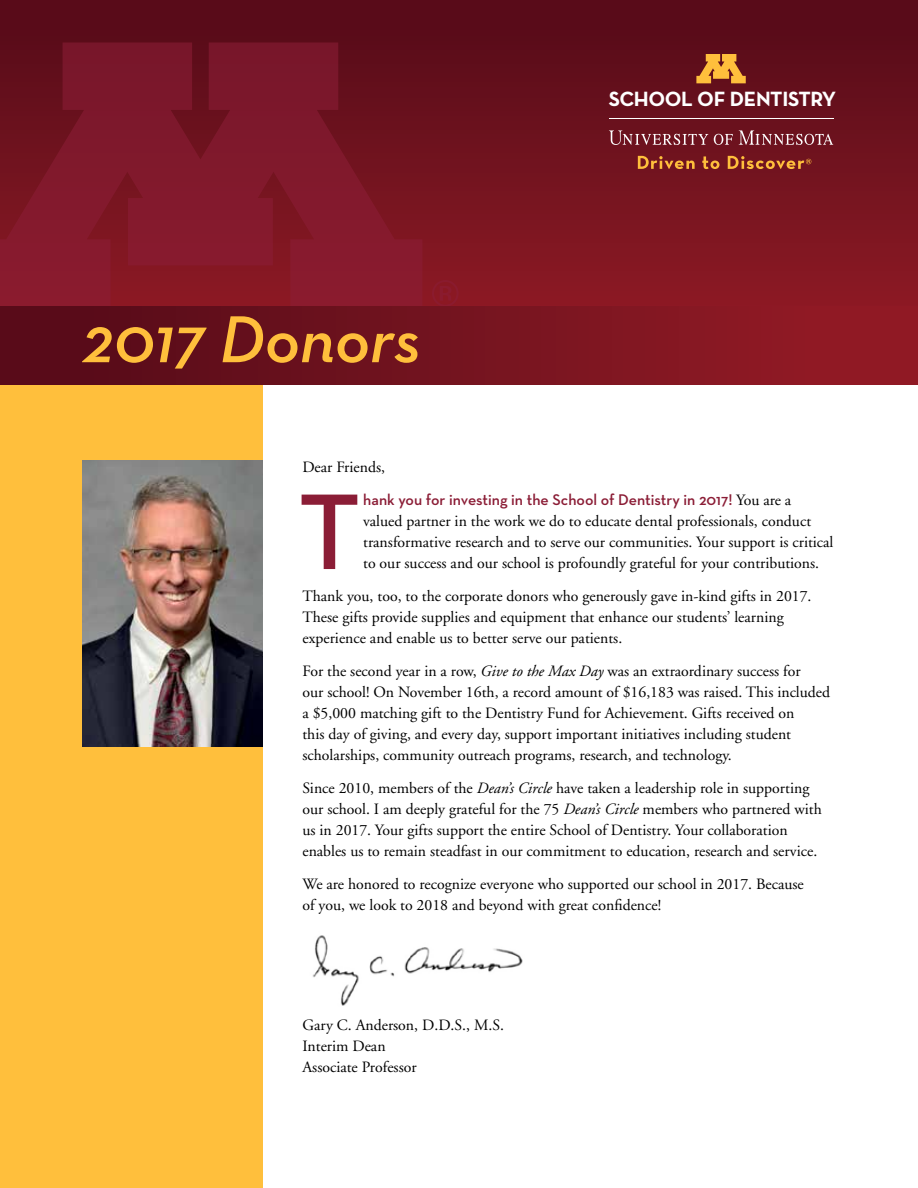
<style>
.page{position:relative;width:918px;height:1188px;background:#fff}
.page>*{position:absolute;margin:0;border:0;box-sizing:border-box;transform-origin:0 0}
.t1{font:600 109.5px "Neutraface Text";color:#8b1d36}
.t2{font:italic 600 67.5px "Neutraface Text";color:#ffbf3c}
.t3{font:700 21px "Neutraface Text";letter-spacing:-.02em;color:#fff}
.t4{font:15.75px/21px "Adobe Garamond";color:#000}
.t5{font:600 15.75px "Neutraface Text";color:#8b1d36}
.s1{font-family:"Adobe Garamond";font-weight:400;color:#000}
.s2{font-style:italic}
</style>
<div class="page">
<svg style="left:0;top:0;width:918px;height:307px;background:#6d111d"></svg>
<svg style="left:696px;top:54px;width:50px;height:29px"></svg>
<hr style="left:609px;top:118px;width:224px;height:1px;background:#fff">
<svg style="left:739px;top:130px;width:94px;height:15px"></svg>
<svg style="left:714px;top:134px;width:19px;height:11px"></svg>
<svg style="left:609px;top:130px;width:99px;height:15px"></svg>
<svg style="left:638px;top:156px;width:57px;height:13px"></svg>
<svg style="left:702px;top:156px;width:17px;height:13px"></svg>
<svg style="left:728px;top:156px;width:83px;height:13px"></svg>
<div style="left:0;top:375px;width:262px;height:813px;background:#ffbf3c"></div>
<img style="left:312px;top:935px;width:211px;height:71px">
<svg style="left:432px;top:280px;width:27px;height:27px"></svg>
<svg style="left:0;top:42px;width:422px;height:265px;background:#7b1627"></svg>
<div style="left:0;top:307px;width:918px;height:78px;background:linear-gradient(to right,#540b18,#951b26)"></div>
<img style="left:82px;top:460px;width:181px;height:287px">
<h2 class="t2" style="left:82px;top:297px;width:340px">2017 Donors</h2>
<h3 class="t3" style="left:609px;top:85px;width:229px">SCHOOL OF DENTISTRY</h3>
<p class="t4" style="left:302px;top:457px;width:84px">Dear Friends,</p>
<p class="t5" style="left:363px;top:489px;width:430px">hank you for investing in the School of Dentistry in 2017! <span class="s1">You are a</span></p>
<p class="t4" style="left:363px;top:511px;width:472px">valued partner in the work we do to educate dental professionals, conduct transformative research and to serve our communities. Your support is critical to our success and our school is profoundly grateful for your contributions.</p>
<p class="t4" style="left:302px;top:585px;width:511px">Thank you, too, to the corporate donors who generously gave in-kind gifts in 2017.<br>These gifts provide supplies and equipment that enhance our students’ learning experience and enable us to better serve our patients.</p>
<p class="t4" style="left:302px;top:660px;width:529px">For the second year in a row, <span class="s2">Give to the Max Day</span> was an extraordinary success for<br>our school! On November 16th, a record amount of $16,183 was raised. This included a $5,000 matching gift to the Dentistry Fund for Achievement. Gifts received on<br>this day of giving, and every day, support important initiatives including student scholarships, community outreach programs, research, and technology.</p>
<p class="t4" style="left:302px;top:777px;width:521px">Since 2010, members of the <span class="s2">Dean’s Circle</span> have taken a leadership role in supporting our school. I am deeply grateful for the 75 <span class="s2">Dean’s Circle</span> members who partnered with us in 2017. Your gifts support the entire School of Dentistry. Your collaboration enables us to remain steadfast in our commitment to education, research and service.</p>
<p class="t4" style="left:302px;top:873px;width:503px">We are honored to recognize everyone who supported our school in 2017. Because of you, we look to 2018 and beyond with great confidence!</p>
<h1 class="t1" style="left:298px;top:463px;width:64px">T</h1>
<p class="t4" style="left:302px;top:1015px;width:203px">Gary C. Anderson, D.D.S., M.S.<br>Interim Dean<br>Associate Professor</p>
</div>
